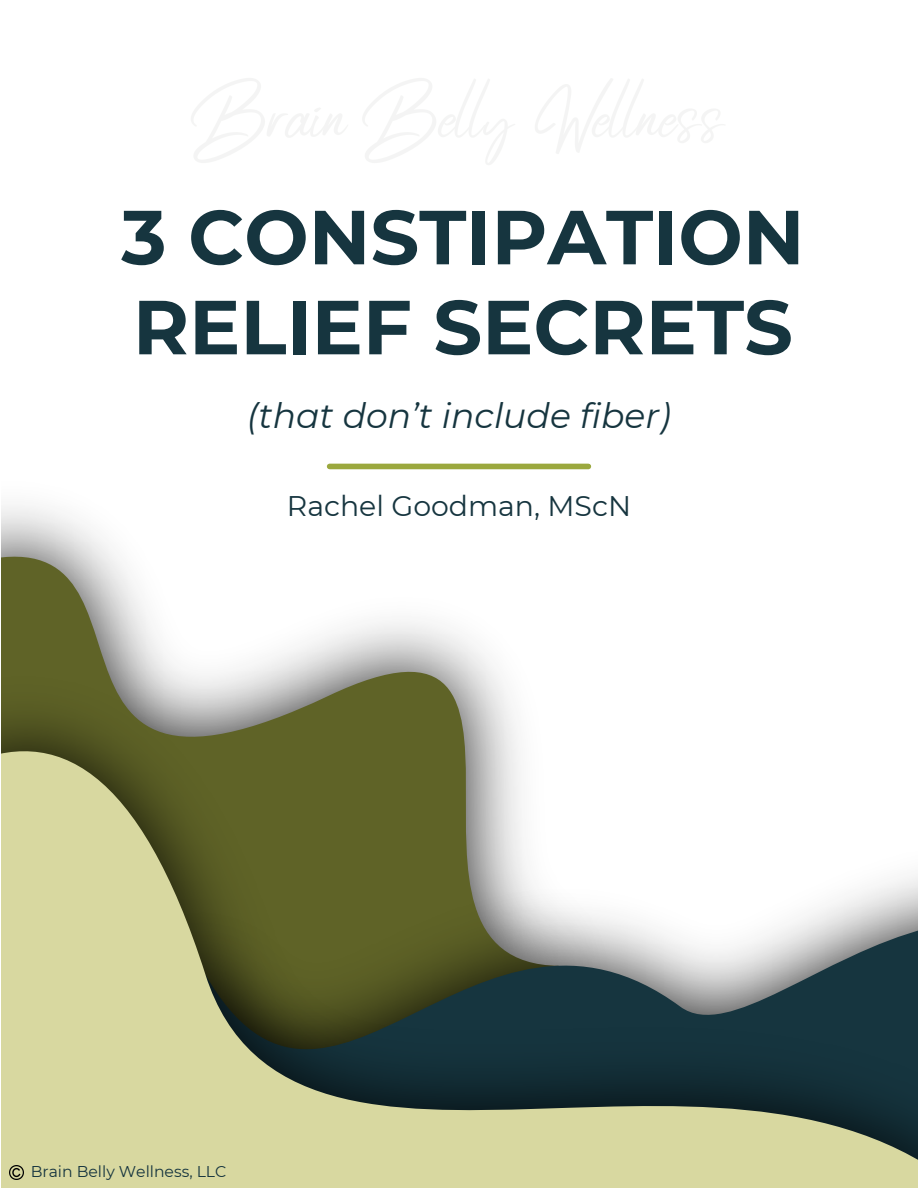
<style>
.page{position:relative;width:918px;height:1188px;background:#fff}
.page>*{position:absolute;margin:0;border:0;box-sizing:border-box;transform-origin:0 0}
.t1{font:700 76.5px "Montserrat";color:#16353f}
.t2{font:italic 34.65px "Montserrat";color:#16353f}
.t3{font:28.35px "Montserrat";color:#16353f}
.t4{font:15.6px "Montserrat";color:#16353f}
</style>
<div class="page">
<svg style="left:1px;top:506px;width:142px;height:103px"></svg>
<img style="left:1px;top:609px;width:513px;height:116px">
<svg style="left:1px;top:725px;width:917px;height:463px"></svg>
<div style="left:330px;top:464px;width:258px;height:5px;background:#9ba83e"></div>
<svg style="left:10px;top:1166px;width:13px;height:13px"></svg>
<p class="t1" style="left:121px;top:190px;width:685px">3 CONSTIPATION</p>
<p class="t1" style="left:133px;top:280px;width:661px">RELIEF SECRETS</p>
<p class="t2" style="left:247px;top:394px;width:425px">(that don’t include fiber)</p>
<p class="t3" style="left:287px;top:489px;width:346px">Rachel Goodman, MScN</p>
<p class="t4" style="left:31px;top:1162px;width:197px">Brain Belly Wellness, LLC</p>
</div>
